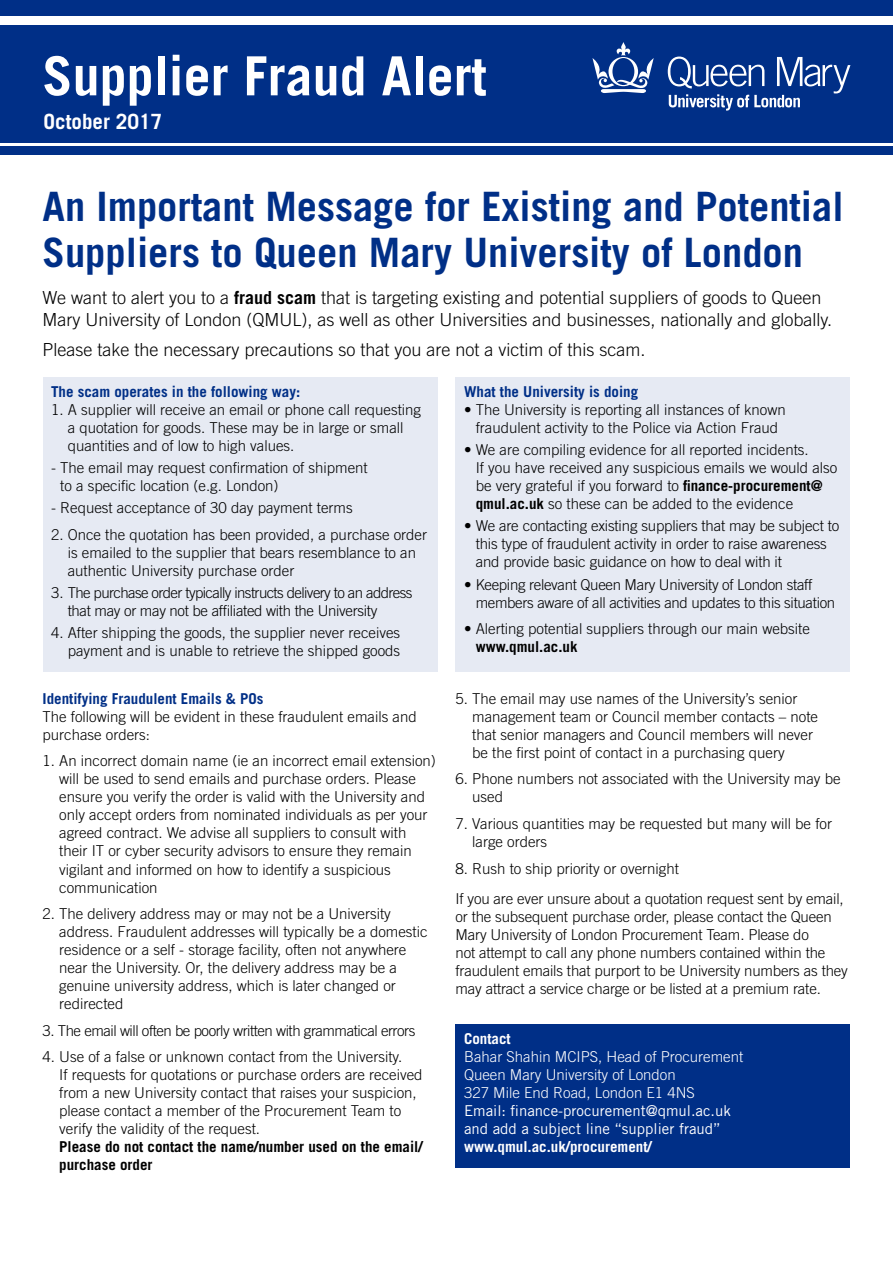
<style>
.page{position:relative;width:893px;height:1263px;background:#fff}
.page>*{position:absolute;margin:0;border:0;box-sizing:border-box;transform-origin:0 0}
.t1{font:700 54px "Trade Gothic LT Std";color:#fff}
.t2{font:700 40.5px/46.5px "Trade Gothic LT Std";color:#002f87}
.t3{font:700 21px "Trade Gothic LT Std";color:#fff}
.t4{font:300 18px/21.6px "Trade Gothic LT Std";color:#000}
.t5{font:300 15px/18px "Trade Gothic LT Std";color:#000}
.t6{font:300 15px/18px "Trade Gothic LT Std";letter-spacing:-.02em;color:#000}
.t7{font:300 15px/18px "Trade Gothic LT Std";letter-spacing:-.04em;color:#000}
.t8{font:700 15px "Trade Gothic LT Std";color:#002f87}
.t9{font:300 15px/18px "Trade Gothic LT Std";color:#fff}
.t10{font:700 15px/18px "Trade Gothic LT Std";color:#000}
.t11{font:15px/18px "Trade Gothic LT Std";color:#fff}
.t12{font:300 15px "Trade Gothic LT Std";letter-spacing:-.03em;color:#000}
.t13{font:700 15px "Trade Gothic LT Std";color:#fff}
.s1{font-weight:700}
</style>
<div class="page">
<div style="left:0;top:0;width:893px;height:142px;background:#002f87"></div>
<svg style="left:668px;top:57px;width:182px;height:54px"></svg>
<svg style="left:592px;top:42px;width:62px;height:51px"></svg>
<div style="left:455px;top:377px;width:395px;height:294px;background:#e6eaf3"></div>
<div style="left:455px;top:1024px;width:395px;height:144px;background:#002f87"></div>
<div style="left:43px;top:377px;width:394px;height:294px;background:#e6eaf3"></div>
<div style="left:0;top:147px;width:893px;height:8px;background:#002f87"></div>
<div style="left:0;top:16px;width:893px;height:8px;background:#fff"></div>
<h1 class="t1" style="left:43px;top:43px;width:446px">Supplier Fraud Alert</h1>
<h3 class="t3" style="left:44px;top:109px;width:121px">October 2017</h3>
<h2 class="t2" style="left:43px;top:182px;width:803px">An Important Message for Existing and Potential<br>Suppliers to Queen Mary University of London</h2>
<p class="t4" style="left:43px;top:287px;width:791px">We want to alert you to a <span class="s1">fraud scam</span> that is targeting existing and potential suppliers of goods to Queen<br>Mary University of London (QMUL), as well as other Universities and businesses, nationally and globally.</p>
<p class="t4" style="left:43px;top:338px;width:605px">Please take the necessary precautions so that you are not a victim of this scam.</p>
<p class="t8" style="left:464px;top:382px;width:176px">What the University is doing</p>
<p class="t5" style="left:464px;top:400px;width:323px;text-align:center">• The University is reporting all instances of known fraudulent activity to the Police via Action Fraud</p>
<p class="t5" style="left:476px;top:440px;width:363px;text-indent:-12px">• We are compiling evidence for all reported incidents.<br>If you have received any suspicious emails we would also be very grateful if you forward to <span class="s1">finance-procurement@ qmul.ac.uk</span> so these can be added to the evidence</p>
<p class="t5" style="left:476px;top:517px;width:365px;text-indent:-12px">• We are contacting existing suppliers that may be subject to this type of fraudulent activity in order to raise awareness and provide basic guidance on how to deal with it</p>
<p class="t6" style="left:476px;top:575px;width:361px;text-indent:-12px">• Keeping relevant Queen Mary University of London staff members aware of all activities and updates to this situation</p>
<p class="t5" style="left:464px;top:619px;width:347px">• Alerting potential suppliers through our main website</p>
<p class="t10" style="left:476px;top:637px;width:103px">www.qmul.ac.uk</p>
<p class="t8" style="left:51px;top:382px;width:251px">The scam operates in the following way:</p>
<p class="t5" style="left:68px;top:400px;width:355px;text-indent:-17px">1. A supplier will receive an email or phone call requesting a quotation for goods. These may be in large or small quantities and of low to high values.</p>
<p class="t5" style="left:60px;top:458px;width:309px;text-indent:-9px">- The email may request confirmation of shipment to a specific location (e.g. London)</p>
<p class="t5" style="left:51px;top:499px;width:303px">- Request acceptance of 30 day payment terms</p>
<p class="t5" style="left:68px;top:525px;width:361px;text-indent:-17px">2. Once the quotation has been provided, a purchase order is emailed to the supplier that bears resemblance to an authentic University purchase order</p>
<p class="t7" style="left:68px;top:583px;width:346px;text-indent:-17px">3. The purchase order typically instructs delivery to an address that may or may not be affiliated with the University</p>
<p class="t5" style="left:51px;top:624px;width:351px;text-align:right">4. After shipping the goods, the supplier never receives payment and is unable to retrieve the shipped goods</p>
<p class="t8" style="left:43px;top:689px;width:222px">Identifying Fraudulent Emails &amp; POs</p>
<p class="t5" style="left:43px;top:707px;width:376px">The following will be evident in these fraudulent emails and purchase orders:</p>
<p class="t5" style="left:59px;top:752px;width:378px;text-indent:-17px">1. An incorrect domain name (ie an incorrect email extension) will be used to send emails and purchase orders. Please ensure you verify the order is valid with the University and only accept orders from nominated individuals as per your agreed contract. We advise all suppliers to consult with their IT or cyber security advisors to ensure they remain vigilant and informed on how to identify a suspicious communication</p>
<p class="t5" style="left:59px;top:904px;width:370px;text-indent:-17px">2. The delivery address may or may not be a University address. Fraudulent addresses will typically be a domestic residence or a self - storage facility, often not anywhere near the University. Or, the delivery address may be a genuine university address, which is later changed or redirected</p>
<p class="t12" style="left:43px;top:1021px;width:374px">3. The email will often be poorly written with grammatical errors</p>
<p class="t5" style="left:59px;top:1047px;width:365px;text-indent:-17px">4. Use of a false or unknown contact from the University.<br>If requests for quotations or purchase orders are received from a new University contact that raises your suspicion, please contact a member of the Procurement Team to verify the validity of the request.</p>
<p class="t10" style="left:59px;top:1137px;width:365px">Please do not contact the name/number used on the email/ purchase order</p>
<p class="t5" style="left:472px;top:689px;width:347px;text-indent:-17px">5. The email may use names of the University’s senior management team or Council member contacts – note that senior managers and Council members will never be the first point of contact in a purchasing query</p>
<p class="t5" style="left:472px;top:770px;width:370px;text-indent:-17px">6. Phone numbers not associated with the University may be used</p>
<p class="t5" style="left:472px;top:814px;width:361px;text-indent:-17px">7. Various quantities may be requested but many will be for large orders</p>
<p class="t5" style="left:455px;top:852px;width:390px;line-height:30.8px">8. Rush to ship priority or overnight<br>If you are ever unsure about a quotation request sent by email,</p>
<p class="t5" style="left:455px;top:908px;width:394px">or the subsequent purchase order, please contact the Queen Mary University of London Procurement Team. Please do<br>not attempt to call any phone numbers contained within the fraudulent emails that purport to be University numbers as they may attract a service charge or be listed at a premium rate.</p>
<p class="t13" style="left:464px;top:1029px;width:48px">Contact</p>
<p class="t9" style="left:464px;top:1047px;width:281px">Bahar Shahin MCIPS, Head of Procurement<br>Queen Mary University of London<br>327 Mile End Road, London E1 4NS</p>
<p class="t11" style="left:464px;top:1101px;width:268px">Email: finance-procurement@qmul.ac.uk and add a subject line “supplier fraud”</p>
<p class="t13" style="left:464px;top:1137px;width:189px">www.qmul.ac.uk/procurement/</p>
</div>
